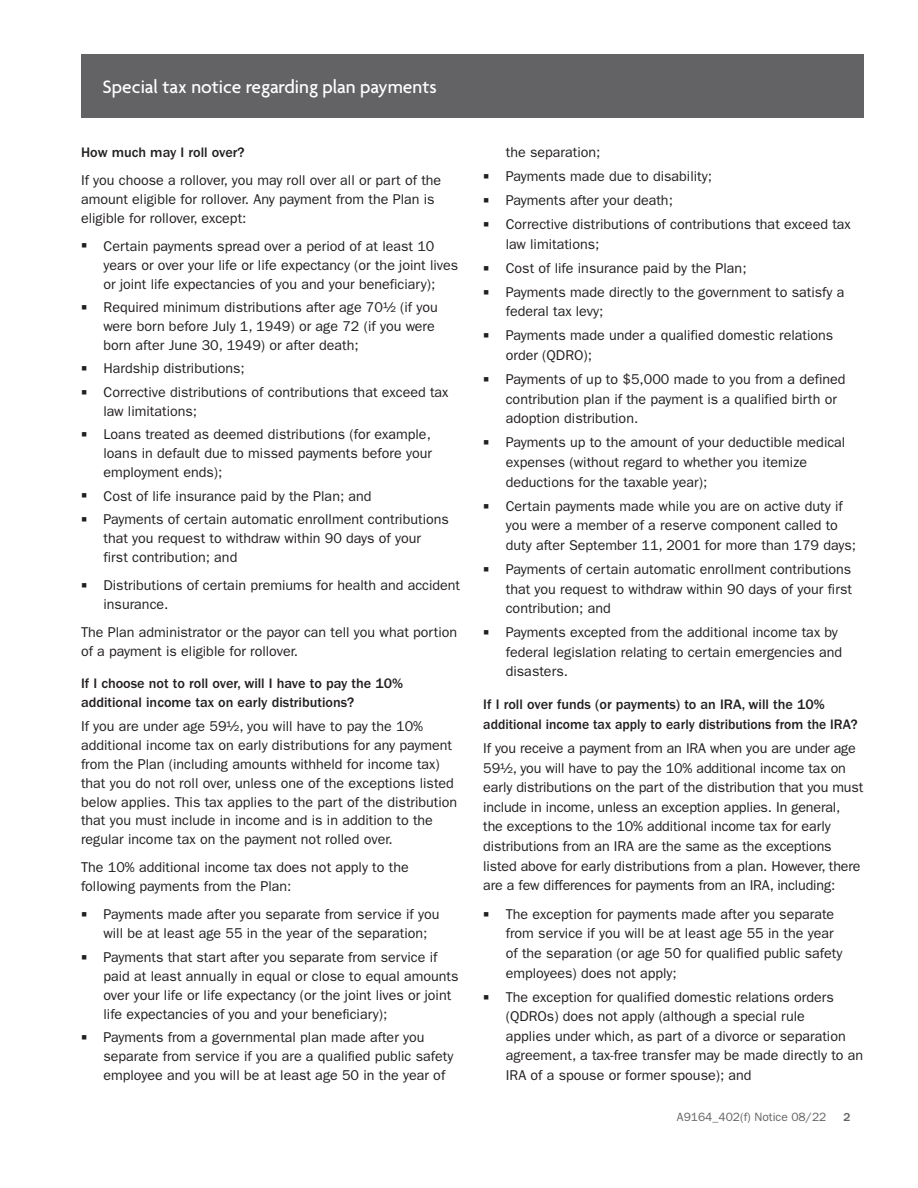
<style>
.page{position:relative;width:918px;height:1188px;background:#fff}
.page>*{position:absolute;margin:0;border:0;box-sizing:border-box;transform-origin:0 0}
.t1{font:500 19.5px "Agenda";color:#fff}
._5B_Body_Text_Before{font:14.25px/19.6px "ITC Franklin Gothic Std";color:#231f20}
._5A_Body_Text__FG_9{font:14.25px/18.9px "ITC Franklin Gothic Std";color:#231f20}
._5A_Body_Text__FG_9-2{font:500 14.25px/18.9px "ITC Franklin Gothic Std";color:#231f20}
.t2{font:12px "ITC Franklin Gothic Std";color:#636366}
.t3{font:500 12px "ITC Franklin Gothic Std";color:#636366}
</style>
<div class="page">
<div style="left:81px;top:54px;width:783px;height:63px;background:#636366"></div>
<h1 class="t1" style="left:103px;top:76px;width:336px">Special tax notice regarding plan payments</h1>
<p class="_5A_Body_Text__FG_9-2" style="left:81px;top:143px;width:165px">How much may I roll over?</p>
<p class="_5B_Body_Text_Before" style="left:81px;top:171px;width:362px;line-height:18.9px">If you choose a rollover, you may roll over all or part of the amount eligible for rollover. Any payment from the Plan is eligible for rollover, except:</p>
<p class="_5B_Body_Text_Before" style="left:104px;top:236px;width:356px;line-height:18.9px">Certain payments spread over a period of at least 10 years or over your life or life expectancy (or the joint lives or joint life expectancies of you and your beneficiary);</p>
<p class="_5B_Body_Text_Before" style="left:104px;top:298px;width:336px;line-height:18.9px">Required minimum distributions after age 70½ (if you were born before July 1, 1949) or age 72 (if you were born after June 30, 1949) or after death;</p>
<p class="_5B_Body_Text_Before" style="left:104px;top:359px;width:143px">Hardship distributions;</p>
<p class="_5B_Body_Text_Before" style="left:104px;top:383px;width:347px;line-height:18.9px">Corrective distributions of contributions that exceed tax law limitations;</p>
<p class="_5B_Body_Text_Before" style="left:104px;top:425px;width:330px;line-height:18.9px;text-align:justify">Loans treated as deemed distributions (for example, loans in default due to missed payments before your employment ends);</p>
<p class="_5B_Body_Text_Before" style="left:104px;top:486px;width:270px">Cost of life insurance paid by the Plan; and</p>
<p class="_5B_Body_Text_Before" style="left:104px;top:510px;width:347px;line-height:18.9px">Payments of certain automatic enrollment contributions that you request to withdraw within 90 days of your first contribution; and</p>
<p class="_5B_Body_Text_Before" style="left:104px;top:576px;width:358px;line-height:18.9px">Distributions of certain premiums for health and accident insurance.</p>
<p class="_5A_Body_Text__FG_9" style="left:81px;top:623px;width:378px">The Plan administrator or the payor can tell you what portion of a payment is eligible for rollover.</p>
<p class="_5A_Body_Text__FG_9-2" style="left:81px;top:674px;width:324px">If I choose not to roll over, will I have to pay the 10% additional income tax on early distributions?</p>
<p class="_5A_Body_Text__FG_9" style="left:81px;top:717px;width:378px">If you are under age 59½, you will have to pay the 10% additional income tax on early distributions for any payment from the Plan (including amounts withheld for income tax) that you do not roll over, unless one of the exceptions listed below applies. This tax applies to the part of the distribution that you must include in income and is in addition to the regular income tax on the payment not rolled over.</p>
<p class="_5A_Body_Text__FG_9" style="left:81px;top:858px;width:329px">The 10% additional income tax does not apply to the following payments from the Plan:</p>
<p class="_5B_Body_Text_Before" style="left:104px;top:905px;width:338px;line-height:18.9px">Payments made after you separate from service if you will be at least age 55 in the year of the separation;</p>
<p class="_5B_Body_Text_Before" style="left:104px;top:948px;width:357px;line-height:18.9px">Payments that start after you separate from service if paid at least annually in equal or close to equal amounts over your life or life expectancy (or the joint lives or joint life expectancies of you and your beneficiary);</p>
<p class="_5B_Body_Text_Before" style="left:104px;top:1028px;width:351px;line-height:18.9px">Payments from a governmental plan made after you separate from service if you are a qualified public safety employee and you will be at least age 50 in the year of</p>
<p class="_5B_Body_Text_Before" style="left:506px;top:142px;width:96px">the separation;</p>
<p class="_5B_Body_Text_Before" style="left:506px;top:166px;width:208px">Payments made due to disability;</p>
<p class="_5B_Body_Text_Before" style="left:506px;top:190px;width:169px">Payments after your death;</p>
<p class="_5B_Body_Text_Before" style="left:506px;top:214px;width:347px">Corrective distributions of contributions that exceed tax law limitations;</p>
<p class="_5B_Body_Text_Before" style="left:506px;top:258px;width:242px">Cost of life insurance paid by the Plan;</p>
<p class="_5B_Body_Text_Before" style="left:506px;top:282px;width:340px">Payments made directly to the government to satisfy a federal tax levy;</p>
<p class="_5B_Body_Text_Before" style="left:506px;top:326px;width:329px">Payments made under a qualified domestic relations order (QDRO);</p>
<p class="_5B_Body_Text_Before" style="left:506px;top:370px;width:341px">Payments of up to $5,000 made to you from a defined contribution plan if the payment is a qualified birth or adoption distribution.</p>
<p class="_5B_Body_Text_Before" style="left:506px;top:433px;width:341px">Payments up to the amount of your deductible medical expenses (without regard to whether you itemize deductions for the taxable year);</p>
<p class="_5B_Body_Text_Before" style="left:506px;top:496px;width:352px">Certain payments made while you are on active duty if you were a member of a reserve component called to duty after September 11, 2001 for more than 179 days;</p>
<p class="_5B_Body_Text_Before" style="left:506px;top:559px;width:348px;text-align:justify">Payments of certain automatic enrollment contributions that you request to withdraw within 90 days of your first contribution; and</p>
<p class="_5B_Body_Text_Before" style="left:506px;top:623px;width:338px">Payments excepted from the additional income tax by federal legislation relating to certain emergencies and disasters.</p>
<p class="_5A_Body_Text__FG_9-2" style="left:483px;top:695px;width:376px;line-height:19.6px">If I roll over funds (or payments) to an IRA, will the 10% additional income tax apply to early distributions from the IRA?</p>
<p class="_5B_Body_Text_Before" style="left:483px;top:739px;width:382px">If you receive a payment from an IRA when you are under age 59½, you will have to pay the 10% additional income tax on early distributions on the part of the distribution that you must include in income, unless an exception applies. In general, the exceptions to the 10% additional income tax for early distributions from an IRA are the same as the exceptions listed above for early distributions from a plan. However, there are a few differences for payments from an IRA, including:</p>
<p class="_5B_Body_Text_Before" style="left:506px;top:904px;width:338px">The exception for payments made after you separate from service if you will be at least age 55 in the year of the separation (or age 50 for qualified public safety employees) does not apply;</p>
<p class="_5B_Body_Text_Before" style="left:506px;top:987px;width:359px">The exception for qualified domestic relations orders (QDROs) does not apply (although a special rule<br>applies under which, as part of a divorce or separation agreement, a tax-free transfer may be made directly to an IRA of a spouse or former spouse); and</p>
<p class="t2" style="left:677px;top:1110px;width:151px">A9164_402(f) Notice 08/22</p>
<p class="t3" style="left:843px;top:1110px;width:9px">2</p>
</div>
